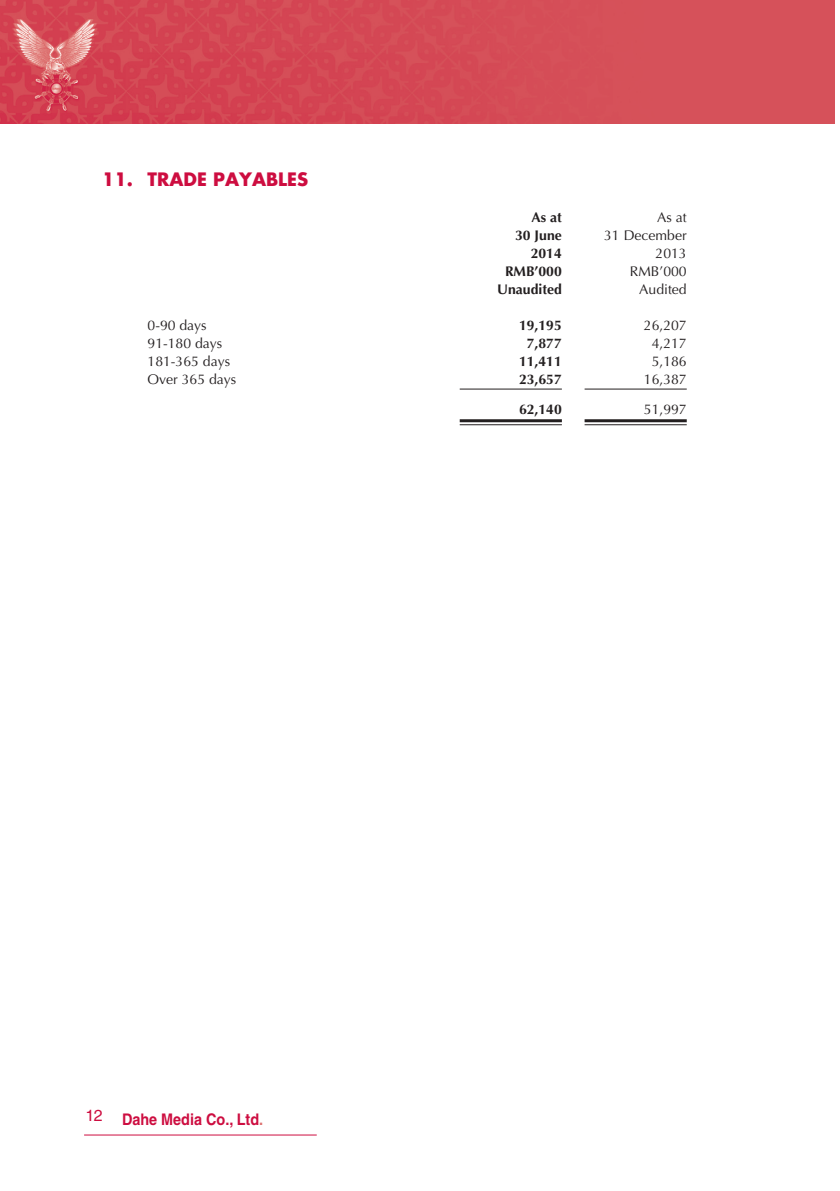
<style>
.page{position:relative;width:840px;height:1191px;background:#fff}
.page>*{position:absolute;margin:0;border:0;box-sizing:border-box;transform-origin:0 0}
._4__副標題{font:700 18px "Futura Std";color:#cd0d40}
.t1{font:700 16px "Helvetica LT Std";color:#cd0d40;scale:.9 1}
._2__附註內文{font:14px "Optima LT Std";color:#231f20}
._2__附註內文-2{font:700 14px "Optima LT Std";color:#231f20}
.s1{color:#dd706f}
</style>
<div class="page">
<img style="left:0;top:0;width:833px;height:123px">
<hr style="left:84px;top:1134px;width:232px;height:1px;background:#cd0d40">
<hr style="left:459px;top:388px;width:102px;height:1px;background:#231f20">
<hr style="left:584px;top:388px;width:102px;height:1px;background:#231f20">
<hr style="left:459px;top:419px;width:102px;height:3px;background:#231f20">
<hr style="left:459px;top:424px;width:102px;height:1px;background:#231f20">
<hr style="left:584px;top:419px;width:102px;height:3px;background:#231f20">
<hr style="left:584px;top:424px;width:102px;height:1px;background:#231f20">
<p class="_4__副標題" style="left:102px;top:167px;width:207px">11. TRADE PAYABLES</p>
<p class="_2__附註內文-2" style="left:531px;top:209px;width:32px">As at</p>
<p class="_2__附註內文-2" style="left:515px;top:227px;width:48px">30 June</p>
<p class="_2__附註內文-2" style="left:530px;top:245px;width:33px">2014</p>
<p class="_2__附註內文" style="left:656px;top:209px;width:31px">As at</p>
<p class="_2__附註內文" style="left:604px;top:227px;width:84px">31 December</p>
<p class="_2__附註內文" style="left:655px;top:245px;width:33px">2013</p>
<p class="_2__附註內文-2" style="left:504px;top:263px;width:58px">RMB’000</p>
<p class="_2__附註內文" style="left:629px;top:263px;width:58px">RMB’000</p>
<p class="_2__附註內文-2" style="left:497px;top:281px;width:66px">Unaudited</p>
<p class="_2__附註內文" style="left:639px;top:281px;width:49px">Audited</p>
<p class="_2__附註內文" style="left:147px;top:317px;width:61px">0-90 days</p>
<p class="_2__附註內文-2" style="left:518px;top:317px;width:44px">19,195</p>
<p class="_2__附註內文" style="left:643px;top:317px;width:44px">26,207</p>
<p class="_2__附註內文" style="left:147px;top:335px;width:76px">91-180 days</p>
<p class="_2__附註內文-2" style="left:526px;top:335px;width:37px">7,877</p>
<p class="_2__附註內文" style="left:651px;top:335px;width:37px">4,217</p>
<p class="_2__附註內文" style="left:147px;top:353px;width:84px">181-365 days</p>
<p class="_2__附註內文-2" style="left:518px;top:353px;width:44px">11,411</p>
<p class="_2__附註內文" style="left:651px;top:353px;width:37px">5,186</p>
<p class="_2__附註內文" style="left:147px;top:371px;width:90px">Over 365 days</p>
<p class="_2__附註內文-2" style="left:518px;top:371px;width:44px">23,657</p>
<p class="_2__附註內文" style="left:643px;top:371px;width:44px">16,387</p>
<p class="_2__附註內文-2" style="left:518px;top:401px;width:44px">62,140</p>
<p class="_2__附註內文" style="left:643px;top:401px;width:44px">51,997</p>
<p class="t1" style="left:85px;top:1109px;width:199px"><sup>12</sup> Dahe Media Co., Ltd<span class="s1">.</span></p>
</div>
